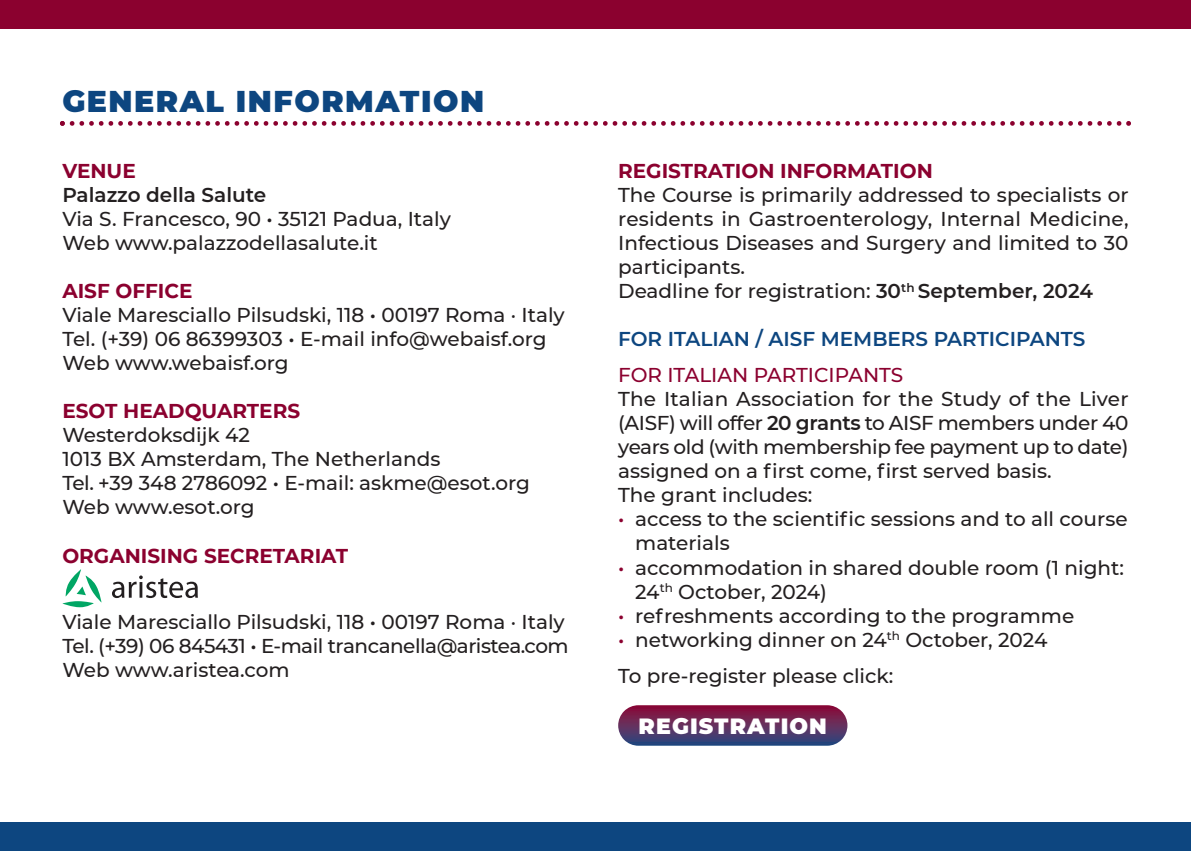
<style>
.page{position:relative;width:1191px;height:851px;background:#fff}
.page>*{position:absolute;margin:0;border:0;box-sizing:border-box;transform-origin:0 0}
.t1{font:900 30px "Montserrat";letter-spacing:.05em;color:#0d4680}
.t2{font:900 22px "Montserrat";letter-spacing:.05em;color:#fff}
.t3{font:500 20px/24px "Montserrat";color:#231f20;text-align:justify}
.t4{font:700 20px "Montserrat";color:#8b012f}
.t5{font:500 20px "Montserrat";letter-spacing:-.025em;color:#231f20}
.t6{font:600 20px "Montserrat";color:#0d4680}
.t7{font:500 20px "Montserrat";color:#8b012f}
.t8{font:600 20px "Montserrat";color:#231f20}
.s1{font-weight:600}
.s2{color:#8b012f}
</style>
<div class="page">
<svg style="left:60px;top:121px;width:1071px;height:5px"></svg>
<svg style="left:62px;top:569px;width:39px;height:38px"></svg>
<svg style="left:112px;top:575px;width:86px;height:23px"></svg>
<svg style="left:618px;top:705px;width:229px;height:40px;background:#663462"></svg>
<div style="left:0;top:0;width:1191px;height:28px;background:#8b012f"></div>
<div style="left:0;top:822px;width:1191px;height:28px;background:#0d4680"></div>
<p class="t1" style="left:62px;top:83px;width:423px">GENERAL INFORMATION</p>
<p class="t4" style="left:62px;top:159px;width:75px">VENUE</p>
<p class="t8" style="left:62px;top:183px;width:205px">Palazzo della Salute</p>
<p class="t3" style="left:62px;top:207px;width:390px">Via S. Francesco, 90 • 35121 Padua, Italy</p>
<p class="t3" style="left:62px;top:231px;width:317px">Web www.palazzodellasalute.it</p>
<p class="t4" style="left:62px;top:279px;width:132px">AISF OFFICE</p>
<p class="t3" style="left:62px;top:303px;width:504px">Viale Maresciallo Pilsudski, 118 • 00197 Roma · Italy</p>
<p class="t3" style="left:62px;top:327px;width:485px">Tel. (+39) 06 86399303 • E-mail info@webaisf.org</p>
<p class="t3" style="left:62px;top:351px;width:228px">Web www.webaisf.org</p>
<p class="t4" style="left:62px;top:399px;width:239px">ESOT HEADQUARTERS</p>
<p class="t3" style="left:62px;top:423px;width:189px">Westerdoksdijk 42</p>
<p class="t3" style="left:62px;top:447px;width:379px">1013 BX Amsterdam, The Netherlands</p>
<p class="t3" style="left:62px;top:471px;width:469px">Tel. +39 348 2786092 • E-mail: askme@esot.org</p>
<p class="t3" style="left:62px;top:495px;width:194px">Web www.esot.org</p>
<p class="t4" style="left:62px;top:543px;width:287px">ORGANISING SECRETARIAT</p>
<p class="t3" style="left:62px;top:609px;width:504px">Viale Maresciallo Pilsudski, 118 • 00197 Roma · Italy</p>
<p class="t5" style="left:62px;top:633px;width:508px">Tel. (+39) 06 845431 • E-mail trancanella@aristea.com</p>
<p class="t3" style="left:62px;top:657px;width:229px">Web www.aristea.com</p>
<p class="t4" style="left:618px;top:159px;width:316px">REGISTRATION INFORMATION</p>
<p class="t3" style="left:618px;top:183px;width:512px">The Course is primarily addressed to specialists or residents in Gastroenterology, Internal Medicine, Infectious Diseases and Surgery and limited to 30 participants.</p>
<p class="t3" style="left:618px;top:279px;width:476px">Deadline for registration: <span class="s1">30</span><sup>th</sup> <span class="s1">September, 2024</span></p>
<p class="t6" style="left:618px;top:327px;width:469px">FOR ITALIAN / AISF MEMBERS PARTICIPANTS</p>
<p class="t7" style="left:618px;top:363px;width:286px">FOR ITALIAN PARTICIPANTS</p>
<p class="t3" style="left:618px;top:387px;width:512px">The Italian Association for the Study of the Liver (AISF) will offer <span class="s1">20 grants</span> to AISF members under 40 years old (with membership fee payment up to date) assigned on a first come, first served basis.</p>
<p class="t3" style="left:618px;top:483px;width:196px">The grant includes:</p>
<p class="t3" style="left:635px;top:507px;width:494px;text-indent:-17px"><span class="s2">•</span> access to the scientific sessions and to all course materials</p>
<p class="t3" style="left:635px;top:555px;width:490px;text-indent:-17px"><span class="s2">•</span> accommodation in shared double room (1 night:<br>24<sup>th</sup> October, 2024)</p>
<p class="t3" style="left:618px;top:603px;width:457px"><span class="s2">•</span> refreshments according to the programme</p>
<p class="t3" style="left:618px;top:627px;width:431px"><span class="s2">•</span> networking dinner on 24<sup>th</sup> October, 2024</p>
<p class="t3" style="left:618px;top:663px;width:277px">To pre-register please click:</p>
<p class="t2" style="left:638px;top:712px;width:190px">REGISTRATION</p>
</div>
